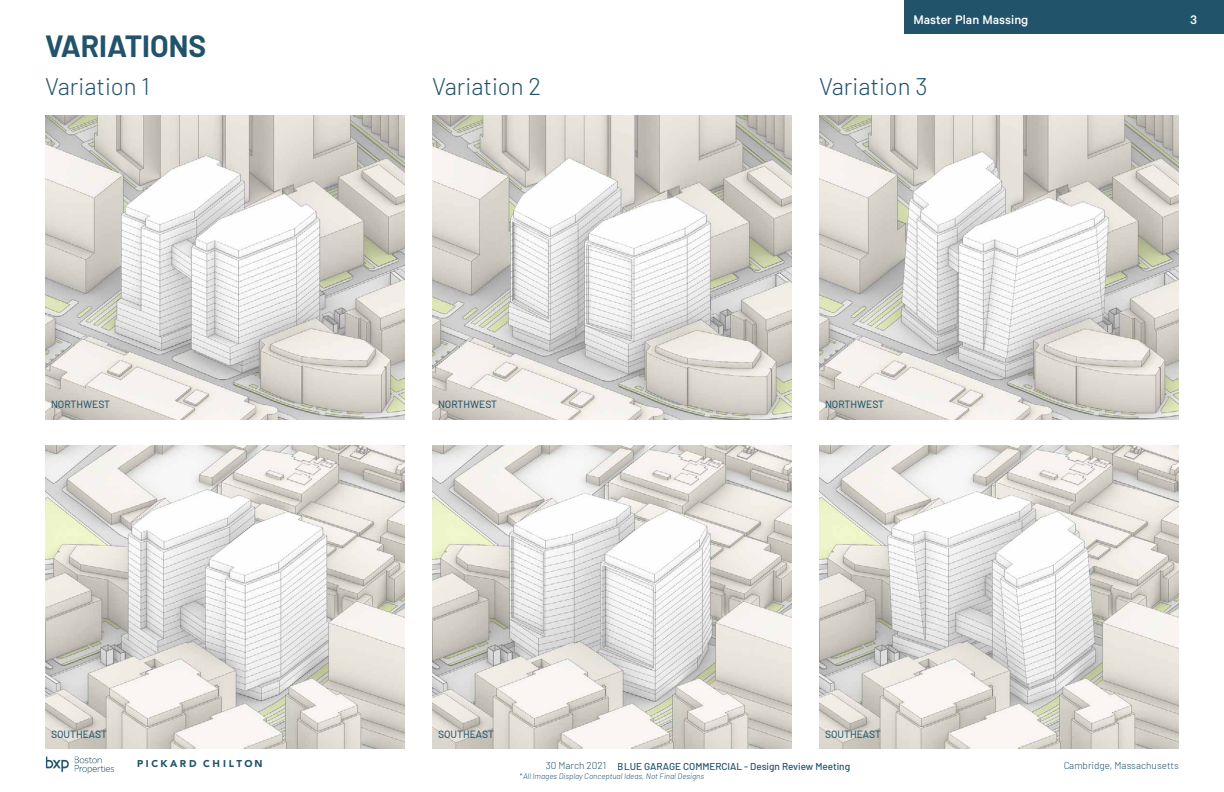
<style>
.page{position:relative;width:1224px;height:792px;background:#fff}
.page>*{position:absolute;margin:0;border:0;box-sizing:border-box;transform-origin:0 0}
.t1{font:700 30px "Barlow";color:#21536a}
.t2{font:300 24px "Barlow";color:#21536a}
.t3{font:500 14px "Calibre";color:#fff}
.t4{font:12.8px "Barlow";color:#21536a;scale:.93 1}
.t5{font:500 10px "Barlow";color:#21536a}
.t6{font:300 10px "Barlow";color:#21536a}
.t7{font:900 9.8px "Avenir LT Com";letter-spacing:.255em;color:#21536a}
.t8{font:italic 300 8px "Barlow";color:#21536a}
</style>
<div class="page">
<img style="left:45px;top:116px;width:360px;height:303px">
<img style="left:432px;top:116px;width:360px;height:303px">
<img style="left:819px;top:116px;width:360px;height:303px">
<img style="left:45px;top:446px;width:360px;height:303px">
<img style="left:432px;top:446px;width:360px;height:303px">
<img style="left:819px;top:446px;width:360px;height:303px">
<img style="left:45px;top:756px;width:70px;height:18px">
<div style="left:904px;top:0;width:320px;height:33px;background:#21536a"></div>
<p class="t3" style="left:913px;top:12px;width:117px">Master Plan Massing</p>
<p class="t3" style="left:1190px;top:12px;width:8px">3</p>
<h1 class="t1" style="left:45px;top:28px;width:163px">VARIATIONS</h1>
<h2 class="t2" style="left:45px;top:71px;width:106px">Variation 1</h2>
<h2 class="t2" style="left:432px;top:71px;width:111px">Variation 2</h2>
<h2 class="t2" style="left:819px;top:71px;width:110px">Variation 3</h2>
<p class="t4" style="left:51px;top:395px;width:65px">NORTHWEST</p>
<p class="t4" style="left:438px;top:396px;width:65px">NORTHWEST</p>
<p class="t4" style="left:825px;top:395px;width:65px">NORTHWEST</p>
<p class="t4" style="left:51px;top:726px;width:62px">SOUTHEAST</p>
<p class="t4" style="left:438px;top:725px;width:62px">SOUTHEAST</p>
<p class="t4" style="left:825px;top:726px;width:62px">SOUTHEAST</p>
<p class="t7" style="left:137px;top:758px;width:127px">PICKARD CHILTON</p>
<p class="t5" style="left:618px;top:760px;width:234px">BLUE GARAGE COMMERCIAL - Design Review Meeting</p>
<p class="t6" style="left:546px;top:759px;width:62px">30 March 2021</p>
<p class="t6" style="left:1063px;top:759px;width:117px">Cambridge, Massachusetts</p>
<p class="t8" style="left:520px;top:771px;width:186px">*All Images Display Conceptual Ideas, Not Final Designs</p>
</div>
